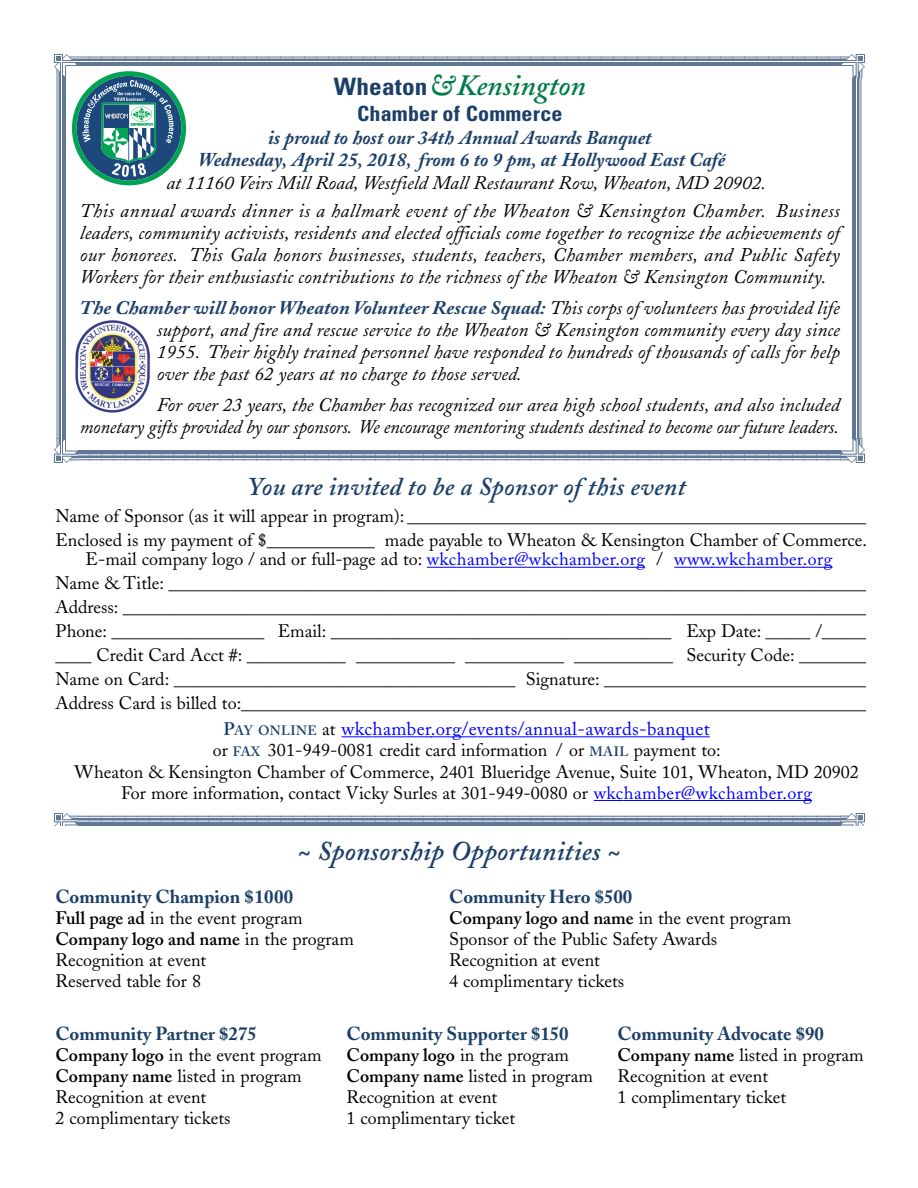
<style>
.page{position:relative;width:918px;height:1188px;background:#fff}
.page>*{position:absolute;margin:0;border:0;box-sizing:border-box;transform-origin:0 0}
.t1{font:italic 600 29.25px "Adobe Caslon";color:#007c47}
.t2{font:italic 600 27px "Adobe Caslon";letter-spacing:.01em;color:#1c3f68}
.t3{font:italic 600 25.5px "Adobe Caslon";letter-spacing:.01em;color:#1c3f68}
.t4{font:700 condensed 21px "Univers";letter-spacing:.01em;color:#1c3f68;scale:1.05 1}
.t5{font:italic 700 19.5px/21.8px "Adobe Caslon";color:#1c3f68;text-align:center}
.t6{font:italic 19.35px/21.8px "Adobe Caslon";letter-spacing:.005em;color:#000;text-align:justify}
.t7{font:italic 19.2px/21.8px "Adobe Caslon";color:#000;text-align:justify}
.t8{font:700 18.75px "Adobe Caslon";color:#1c3f68}
.t9{font:18.75px "Adobe Caslon";letter-spacing:.02em;color:#00f}
.t10{font:18px/21px "Adobe Caslon";color:#000}
.s1{font-family:"Univers";font-weight:700;font-style:normal;font-stretch:condensed;font-size:24px;color:#1c3f68}
.s2{font-weight:700;color:#1c3f68}
.s3{color:#00f}
.s4{font-weight:600;font-size:18px;color:#1c3f68}
.s5{font-weight:600;font-size:13.5px;color:#1c3f68}
.s6{font-size:18px;color:#000}
.s7{font-weight:600}
</style>
<div class="page">
<img style="left:54px;top:814px;width:24px;height:12px">
<svg style="left:78px;top:815px;width:762px;height:11px;background:#889aaf"></svg>
<img style="left:840px;top:814px;width:24px;height:12px">
<img style="left:54px;top:54px;width:18px;height:24px">
<img style="left:840px;top:54px;width:24px;height:24px">
<img style="left:852px;top:78px;width:11px;height:361px">
<img style="left:840px;top:439px;width:24px;height:24px">
<svg style="left:78px;top:451px;width:762px;height:10px;background:#8c9db2"></svg>
<img style="left:54px;top:439px;width:24px;height:24px">
<img style="left:56px;top:78px;width:10px;height:361px">
<hr style="left:427px;top:567px;width:30px;height:1px;background:#00f">
<hr style="left:457px;top:567px;width:102px;height:1px;background:#00f">
<hr style="left:559px;top:567px;width:58px;height:1px;background:#00f">
<hr style="left:615px;top:567px;width:30px;height:1px;background:#00f">
<hr style="left:674px;top:567px;width:39px;height:1px;background:#00f">
<hr style="left:711px;top:567px;width:35px;height:1px;background:#00f">
<hr style="left:746px;top:567px;width:58px;height:1px;background:#00f">
<hr style="left:803px;top:567px;width:30px;height:1px;background:#00f">
<hr style="left:342px;top:736px;width:31px;height:1px;background:#00f">
<hr style="left:373px;top:736px;width:59px;height:1px;background:#00f">
<hr style="left:431px;top:736px;width:46px;height:1px;background:#00f">
<hr style="left:486px;top:736px;width:136px;height:1px;background:#00f">
<hr style="left:622px;top:736px;width:88px;height:1px;background:#00f">
<hr style="left:594px;top:800px;width:30px;height:1px;background:#00f">
<hr style="left:624px;top:800px;width:102px;height:1px;background:#00f">
<hr style="left:726px;top:800px;width:57px;height:1px;background:#00f">
<hr style="left:782px;top:800px;width:30px;height:1px;background:#00f">
<div style="left:68px;top:71px;width:119px;height:117px;background:#fff"></div>
<svg style="left:72px;top:56px;width:768px;height:129px"></svg>
<img style="left:76px;top:321px;width:74px;height:92px">
<h1 class="t1" style="left:334px;top:74px;width:254px"><span class="s1">Wheaton</span>&amp;Kensington</h1>
<p class="t4" style="left:357px;top:106px;width:197px">Chamber of Commerce</p>
<p class="t5" style="left:198px;top:129px;width:529px">is proud to host our 34th Annual Awards Banquet<br>Wednesday, April 25, 2018, from 6 to 9 pm, at Hollywood East Café</p>
<p class="t7" style="left:166px;top:174px;width:601px">at 11160 Veirs Mill Road, Westfield Mall Restaurant Row, Wheaton, MD 20902.</p>
<p class="t6" style="left:80px;top:202px;width:762px">This annual awards dinner is a hallmark event of the Wheaton &amp; Kensington Chamber. Business leaders, community activists, residents and elected officials come together to recognize the achievements of our honorees. This Gala honors businesses, students, teachers, Chamber members, and Public Safety Workers for their enthusiastic contributions to the richness of the Wheaton &amp; Kensington Community.</p>
<p class="t7" style="left:157px;top:299px;width:685px;text-indent:-77px"><span class="s2">The Chamber will honor Wheaton Volunteer Rescue Squad:</span> This corps of volunteers has provided life support, and fire and rescue service to the Wheaton &amp; Kensington community every day since 1955. Their highly trained personnel have responded to hundreds of thousands of calls for help over the past 62 years at no charge to those served.</p>
<p class="t7" style="left:80px;top:396px;width:762px;text-align:right">For over 23 years, the Chamber has recognized our area high school students, and also included<br>monetary gifts provided by our sponsors. We encourage mentoring students destined to become our future leaders.</p>
<h3 class="t3" style="left:247px;top:476px;width:440px">You are invited to be a Sponsor of this event</h3>
<p class="t10" style="left:55px;top:506px;width:813px;line-height:24px">Name of Sponsor (as it will appear in program): ___________________________________________________<br>Enclosed is my payment of $____________ made payable to Wheaton &amp; Kensington Chamber of Commerce.</p>
<p class="t10" style="left:55px;top:550px;width:820px;line-height:24px;text-indent:30px">E-mail company logo / and or full-page ad to: <span class="s3">wkchamber@wkchamber.org</span> / <span class="s3">www.wkchamber.org </span>Name &amp; Title: ______________________________________________________________________________ Address: ___________________________________________________________________________________ Phone: _________________ Email: ______________________________________ Exp Date: _____ /_____ ____ Credit Card Acct #: ___________ ___________ ___________ ___________ Security Code: ________ Name on Card: ______________________________________ Signature: ______________________________ Address Card is billed to:______________________________________________________________________</p>
<p class="t9" style="left:224px;top:721px;width:488px"><span class="s4">P</span><span class="s5">AY ONLINE</span> <span class="s6">at</span> wkchamber.org/events/annual-awards-banquet</p>
<p class="t10" style="left:75px;top:741px;width:786px;text-align:center">or <span class="s5">FAX</span> 301-949-0081 credit card information / or <span class="s5">MAIL</span> payment to:<br>Wheaton &amp; Kensington Chamber of Commerce, 2401 Blueridge Avenue, Suite 101, Wheaton, MD 20902<br>For more information, contact Vicky Surles at 301-949-0080 or <span class="s3">wkchamber@wkchamber.org</span></p>
<h2 class="t2" style="left:298px;top:841px;width:324px">~ Sponsorship Opportunities ~</h2>
<p class="t8" style="left:56px;top:889px;width:239px">Community Champion $1000</p>
<p class="t10" style="left:56px;top:909px;width:300px"><span class="s7">Full page ad</span> in the event program<br><span class="s7">Company logo and name</span> in the program<br>Recognition at event<br>Reserved table for 8</p>
<p class="t8" style="left:449px;top:889px;width:184px">Community Hero $500</p>
<p class="t10" style="left:449px;top:909px;width:344px"><span class="s7">Company logo and name</span> in the event program<br>Sponsor of the Public Safety Awards<br>Recognition at event<br>4 complimentary tickets</p>
<p class="t8" style="left:56px;top:1026px;width:203px">Community Partner $275</p>
<p class="t10" style="left:56px;top:1047px;width:268px"><span class="s7">Company logo</span> in the event program<br><span class="s7">Company name</span> listed in program<br>Recognition at event<br>2 complimentary tickets</p>
<p class="t8" style="left:347px;top:1026px;width:223px">Community Supporter $150</p>
<p class="t10" style="left:347px;top:1047px;width:248px"><span class="s7">Company logo</span> in the program<br><span class="s7">Company name</span> listed in program<br>Recognition at event<br>1 complimentary ticket</p>
<p class="t8" style="left:617px;top:1026px;width:208px">Community Advocate $90</p>
<p class="t10" style="left:617px;top:1047px;width:248px"><span class="s7">Company name</span> listed in program<br>Recognition at event<br>1 complimentary ticket</p>
</div>
